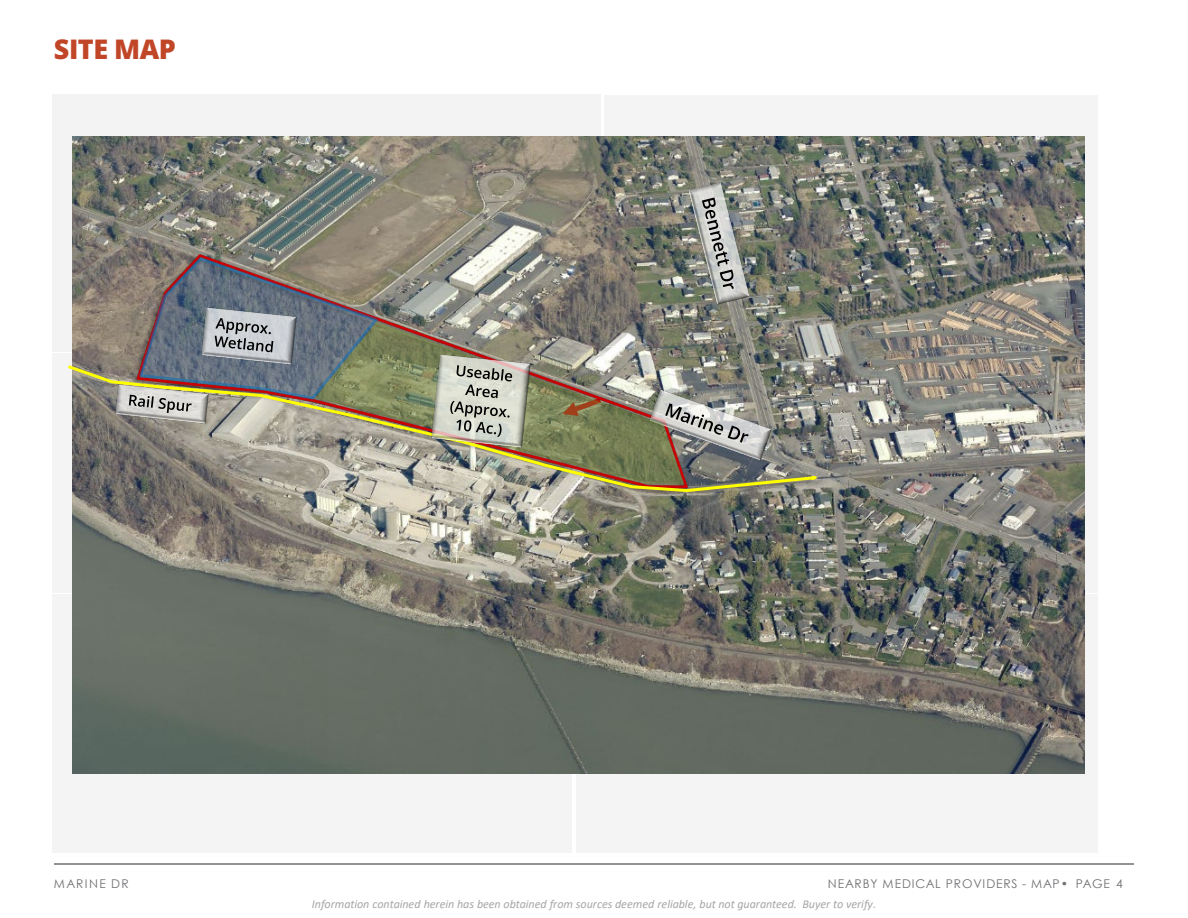
<style>
.page{position:relative;width:1188px;height:918px;background:#fff}
.page>*{position:absolute;margin:0;border:0;box-sizing:border-box;transform-origin:0 0}
.t1{font:800 27px "Open Sans";letter-spacing:-.02em;color:#c14628}
.t2{font:italic 12px "Calibri";letter-spacing:-.005em;color:#a6a6a6}
.t3{font:12px "Century Gothic";letter-spacing:.075em;color:#6f7073}
.t4{font:12px "Century Gothic";letter-spacing:.11em;color:#6f7073}
</style>
<div class="page">
<hr style="left:54px;top:864px;width:1080px;height:1px;background:#282828">
<div style="left:576px;top:353px;width:522px;height:240px;background:#f4f4f4"></div>
<div style="left:52px;top:353px;width:520px;height:240px;background:#f4f4f4"></div>
<div style="left:52px;top:595px;width:520px;height:258px;background:#f4f4f4"></div>
<div style="left:576px;top:595px;width:522px;height:258px;background:#f4f4f4"></div>
<div style="left:605px;top:95px;width:493px;height:257px;background:#f4f4f4"></div>
<img style="left:72px;top:136px;width:1013px;height:638px">
<img style="left:127px;top:252px;width:563px;height:246px">
<img style="left:688px;top:183px;width:61px;height:122px">
<svg style="left:702px;top:197px;width:32px;height:92px;background:#a3a5a3"></svg>
<svg style="left:68px;top:363px;width:808px;height:131px;background:#8e8c82"></svg>
<img style="left:115px;top:384px;width:94px;height:39px">
<img style="left:129px;top:255px;width:251px;height:158px">
<img style="left:312px;top:319px;width:375px;height:168px">
<img style="left:432px;top:354px;width:99px;height:93px">
<svg style="left:450px;top:365px;width:62px;height:72px;background:#b6b8ad"></svg>
<p class="t1" style="left:54px;top:29px;width:124px">SITE MAP</p>
<p class="t4" style="left:54px;top:875px;width:76px">MARINE DR</p>
<p class="t3" style="left:828px;top:875px;width:296px">NEARBY MEDICAL PROVIDERS - MAP• PAGE 4</p>
<p class="t2" style="left:312px;top:896px;width:566px">Information contained herein has been obtained from sources deemed reliable, but not guaranteed. Buyer to verify.</p>
</div>
